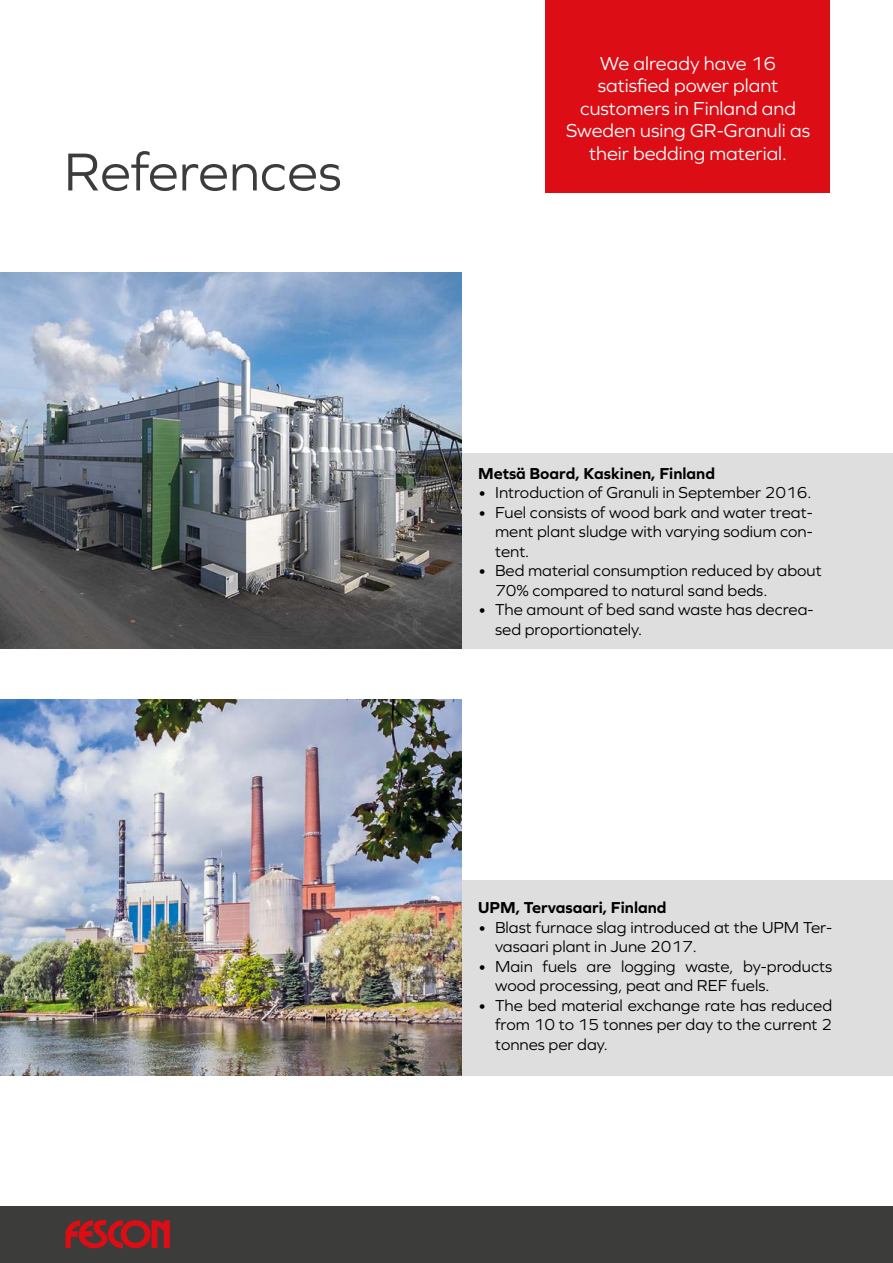
<style>
.page{position:relative;width:893px;height:1263px;background:#fff}
.page>*{position:absolute;margin:0;border:0;box-sizing:border-box;transform-origin:0 0}
.t1{font:55.5px "Graphie";color:#3c3c3b}
.t2{font:19.5px/22.5px "Graphie";color:#fff;text-align:center}
.t3{font:16.5px/19.5px "Graphie";color:#000}
.t4{font:700 16.5px "Graphie";color:#000}
</style>
<div class="page">
<div style="left:0;top:1206px;width:893px;height:57px;background:#3c3c3b"></div>
<svg style="left:65px;top:1219px;width:105px;height:29px"></svg>
<div style="left:461px;top:453px;width:432px;height:195px;background:#dedede"></div>
<div style="left:461px;top:880px;width:432px;height:196px;background:#dedede"></div>
<img style="left:0;top:272px;width:461px;height:376px">
<img style="left:0;top:699px;width:461px;height:377px">
<div style="left:545px;top:0;width:284px;height:192px;background:#dc0d15"></div>
<h1 class="t1" style="left:64px;top:139px;width:279px">References</h1>
<p class="t2" style="left:566px;top:52px;width:246px">We already have 16 satisfied power plant customers in Finland and<br>Sweden using GR-Granuli as their bedding material.</p>
<p class="t4" style="left:478px;top:463px;width:238px">Metsä Board, Kaskinen, Finland</p>
<p class="t3" style="left:478px;top:483px;width:335px">• Introduction of Granuli in September 2016.</p>
<p class="t3" style="left:495px;top:502px;width:319px;text-align:justify;text-indent:-17px">• Fuel consists of wood bark and water treat&shy;ment plant sludge with varying sodium con&shy;tent.</p>
<p class="t3" style="left:495px;top:561px;width:328px;text-indent:-17px">• Bed material consumption reduced by about<br>70% compared to natural sand beds.</p>
<p class="t3" style="left:495px;top:600px;width:320px;text-indent:-17px">• The amount of bed sand waste has decrea&shy;sed proportionately.</p>
<p class="t4" style="left:478px;top:898px;width:190px">UPM, Tervasaari, Finland</p>
<p class="t3" style="left:495px;top:917px;width:338px;text-indent:-17px">• Blast furnace slag introduced at the UPM Ter&shy;vasaari plant in June 2017.</p>
<p class="t3" style="left:495px;top:956px;width:339px;text-indent:-17px">• Main fuels are logging waste, by-products wood processing, peat and REF fuels.</p>
<p class="t3" style="left:495px;top:995px;width:339px;text-align:justify;text-indent:-17px">• The bed material exchange rate has reduced from 10 to 15 tonnes per day to the current 2 tonnes per day.</p>
</div>
